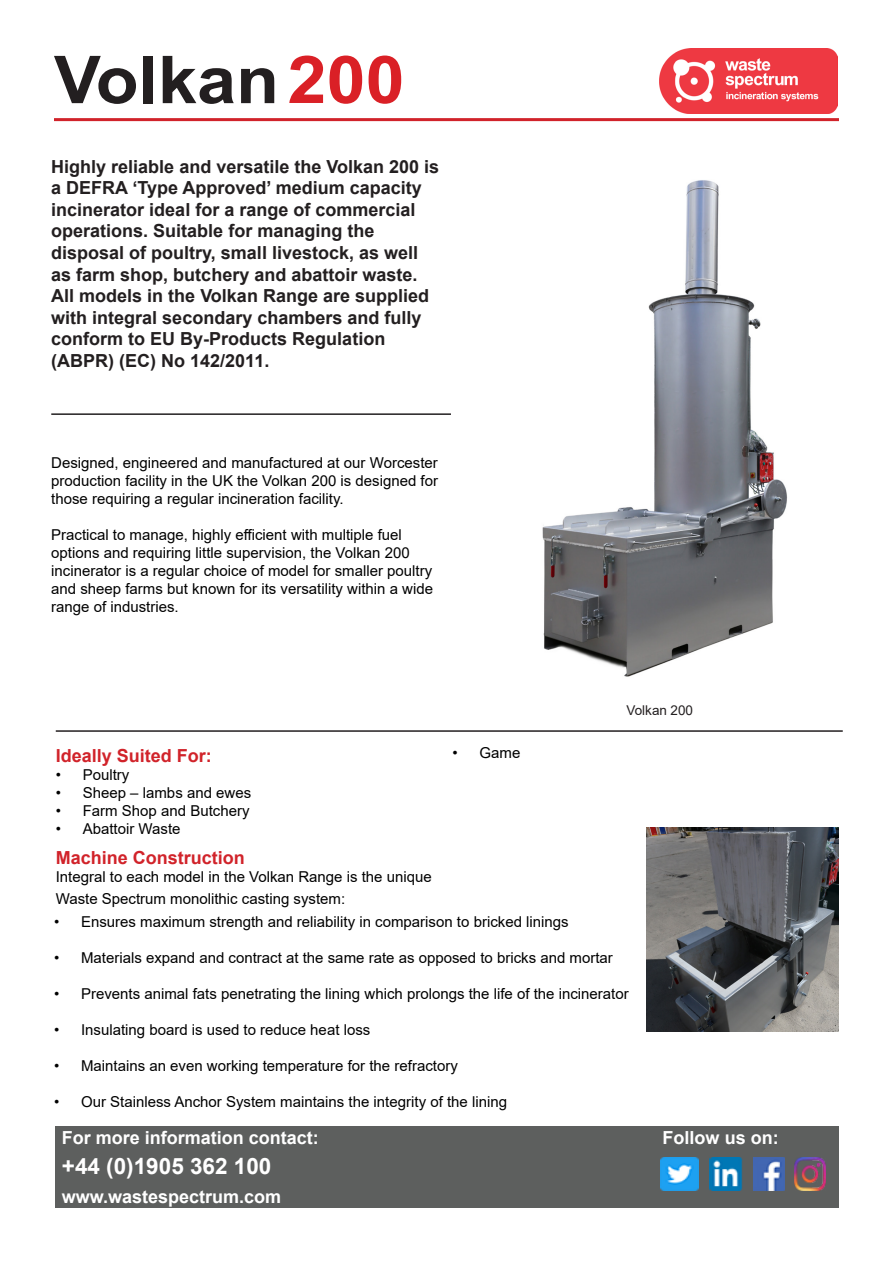
<style>
.page{position:relative;width:893px;height:1263px;background:#fff}
.page>*{position:absolute;margin:0;border:0;box-sizing:border-box;transform-origin:0 0}
.t1{font:700 66px "Arial";color:#231f20;scale:1.06 1}
.t2{font:700 22.5px "Arial";color:#fff}
.t3{font:700 18px/21.6px "Arial";color:#231f20}
.t4{font:700 18px "Arial";color:#fff}
.t5{font:700 18px "Arial";color:#d1232a}
.t6{font:15px/18px "Arial";color:#000}
.t7{font:13.5px "Arial";color:#231f20}
.s1{color:#da2026}
</style>
<div class="page">
<hr style="left:51px;top:413px;width:400px;height:2px;background:#231f20">
<hr style="left:56px;top:730px;width:787px;height:2px;background:#231f20">
<div style="left:55px;top:1126px;width:783px;height:82px;background:#5d5f5e"></div>
<img style="left:753px;top:1157px;width:31px;height:33px">
<img style="left:795px;top:1157px;width:31px;height:33px">
<img style="left:709px;top:1157px;width:33px;height:33px">
<img style="left:661px;top:1157px;width:38px;height:33px">
<hr style="left:54px;top:118px;width:785px;height:3px;background:#d1232a">
<img style="left:659px;top:49px;width:178px;height:65px">
<img style="left:542px;top:180px;width:245px;height:497px">
<img style="left:647px;top:827px;width:191px;height:204px">
<p class="t1" style="left:54px;top:33px;width:332px">Volkan<span class="s1">200</span></p>
<p class="t3" style="left:51px;top:156px;width:389px">Highly reliable and versatile the Volkan 200 is a DEFRA ‘Type Approved’ medium capacity incinerator ideal for a range of commercial operations. Suitable for managing the disposal of poultry, small livestock, as well as farm shop, butchery and abattoir waste.<br>All models in the Volkan Range are supplied with integral secondary chambers and fully conform to EU By-Products Regulation (ABPR) (EC) No 142/2011.</p>
<p class="t6" style="left:51px;top:454px;width:388px;text-align:justify">Designed, engineered and manufactured at our Worcester production facility in the UK the Volkan 200 is designed for those requiring a regular incineration facility.</p>
<p class="t6" style="left:51px;top:526px;width:383px">Practical to manage, highly efficient with multiple fuel options and requiring little supervision, the Volkan 200 incinerator is a regular choice of model for smaller poultry and sheep farms but known for its versatility within a wide range of industries.</p>
<p class="t5" style="left:56px;top:743px;width:158px">Ideally Suited For:</p>
<p class="t6" style="left:56px;top:766px;width:75px">• Poultry</p>
<p class="t6" style="left:56px;top:784px;width:197px">• Sheep – lambs and ewes</p>
<p class="t6" style="left:56px;top:802px;width:195px">• Farm Shop and Butchery</p>
<p class="t6" style="left:56px;top:820px;width:126px">• Abattoir Waste</p>
<p class="t5" style="left:56px;top:845px;width:191px">Machine Construction</p>
<p class="t6" style="left:56px;top:866px;width:378px;line-height:21.6px">Integral to each model in the Volkan Range is the unique<br>Waste Spectrum monolithic casting system:</p>
<p class="t6" style="left:453px;top:744px;width:69px">• Game</p>
<p class="t7" style="left:626px;top:701px;width:68px">Volkan 200</p>
<p class="t6" style="left:54px;top:913px;width:516px">• Ensures maximum strength and reliability in comparison to bricked linings</p>
<p class="t6" style="left:54px;top:949px;width:560px">• Materials expand and contract at the same rate as opposed to bricks and mortar</p>
<p class="t6" style="left:54px;top:985px;width:576px">• Prevents animal fats penetrating the lining which prolongs the life of the incinerator</p>
<p class="t6" style="left:54px;top:1021px;width:318px">• Insulating board is used to reduce heat loss</p>
<p class="t6" style="left:54px;top:1057px;width:405px">• Maintains an even working temperature for the refractory</p>
<p class="t6" style="left:54px;top:1093px;width:455px">• Our Stainless Anchor System maintains the integrity of the lining</p>
<p class="t4" style="left:62px;top:1125px;width:259px">For more information contact:</p>
<p class="t2" style="left:62px;top:1150px;width:211px">+44 (0)1905 362 100</p>
<p class="t4" style="left:62px;top:1184px;width:221px">www.wastespectrum.com</p>
<p class="t4" style="left:663px;top:1125px;width:118px">Follow us on:</p>
</div>
